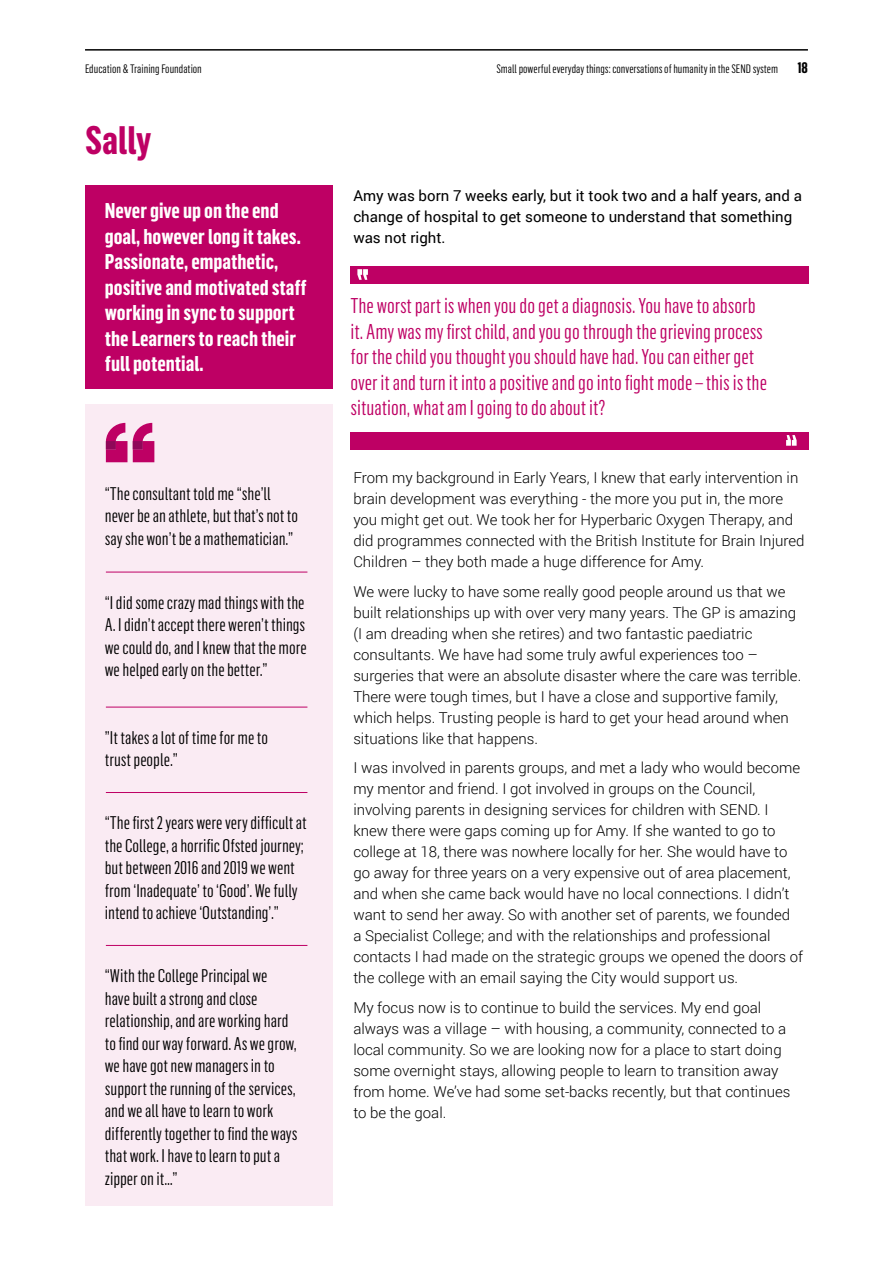
<style>
.page{position:relative;width:893px;height:1263px;background:#fff}
.page>*{position:absolute;margin:0;border:0;box-sizing:border-box;transform-origin:0 0}
.t1{font:700 39px "Flama Condensed";color:#be0064}
.t2{font:21px/25.5px "Flama Condensed";color:#be0064}
.t3{font:700 21px/25.5px "Flama Condensed";color:#fff}
.t4{font:18px/22.5px "Flama Condensed";color:#000}
.t5{font:300 15px/21px "Roboto";color:#000}
.t6{font:15px/21px "Roboto";color:#000}
.t7{font:700 15px "Flama Condensed";color:#000}
.t8{font:12px "Flama Condensed";color:#000}
</style>
<div class="page">
<div style="left:85px;top:404px;width:248px;height:802px;background:#faebf3"></div>
<svg style="left:106px;top:423px;width:21px;height:39px"></svg>
<svg style="left:133px;top:423px;width:21px;height:39px"></svg>
<hr style="left:106px;top:572px;width:201px;height:1px;background:#be0064">
<hr style="left:106px;top:707px;width:201px;height:1px;background:#be0064">
<hr style="left:106px;top:792px;width:201px;height:1px;background:#be0064">
<hr style="left:106px;top:945px;width:201px;height:1px;background:#be0064">
<div style="left:85px;top:185px;width:248px;height:203px;background:#be0064"></div>
<div style="left:351px;top:266px;width:458px;height:17px;background:#be0064"></div>
<div style="left:351px;top:432px;width:458px;height:17px;background:#be0064"></div>
<svg style="left:786px;top:435px;width:11px;height:11px"></svg>
<svg style="left:357px;top:269px;width:11px;height:11px"></svg>
<hr style="left:85px;top:49px;width:723px;height:2px;background:#000">
<p class="t8" style="left:85px;top:61px;width:118px">Education &amp; Training Foundation</p>
<p class="t8" style="left:496px;top:61px;width:283px">Small powerful everyday things: conversations of humanity in the SEND system</p>
<p class="t7" style="left:797px;top:58px;width:12px">18</p>
<p class="t1" style="left:85px;top:115px;width:68px">Sally</p>
<p class="t3" style="left:105px;top:197px;width:203px">Never give up on the end goal, however long it takes.<br>Passionate, empathetic, positive and motivated staff working in sync to support the Learners to reach their full potential.</p>
<p class="t4" style="left:105px;top:481px;width:195px">“The consultant told me “she’ll never be an athlete, but that’s not to say she won’t be a mathematician.”</p>
<p class="t4" style="left:105px;top:591px;width:203px;text-align:justify">“I did some crazy mad things with the A. I didn’t accept there weren’t things we could do, and I knew that the more we helped early on the better.”</p>
<p class="t4" style="left:105px;top:725px;width:165px">”It takes a lot of time for me to trust people.”</p>
<p class="t4" style="left:105px;top:811px;width:203px">“The first 2 years were very difficult at the College, a horrific Ofsted journey; but between 2016 and 2019 we went from ‘Inadequate’ to ‘Good’. We fully intend to achieve ‘Outstanding’.”</p>
<p class="t4" style="left:105px;top:964px;width:194px">“With the College Principal we<br>have built a strong and close relationship, and are working hard to find our way forward. As we grow, we have got new managers in to support the running of the services, and we all have to learn to work differently together to find the ways that work. I have to learn to put a zipper on it…”</p>
<p class="t6" style="left:353px;top:184px;width:450px">Amy was born 7 weeks early, but it took two and a half years, and a change of hospital to get someone to understand that something was not right.</p>
<p class="t2" style="left:351px;top:292px;width:418px">The worst part is when you do get a diagnosis. You have to absorb it. Amy was my first child, and you go through the grieving process for the child you thought you should have had. You can either get over it and turn it into a positive and go into fight mode – this is the situation, what am I going to do about it?</p>
<p class="t5" style="left:353px;top:467px;width:453px">From my background in Early Years, I knew that early intervention in brain development was everything - the more you put in, the more you might get out. We took her for Hyperbaric Oxygen Therapy, and did programmes connected with the British Institute for Brain Injured Children – they both made a huge difference for Amy.</p>
<p class="t5" style="left:353px;top:580px;width:449px">We were lucky to have some really good people around us that we built relationships up with over very many years. The GP is amazing (I am dreading when she retires) and two fantastic paediatric consultants. We have had some truly awful experiences too – surgeries that were an absolute disaster where the care was terrible.<br>There were tough times, but I have a close and supportive family, which helps. Trusting people is hard to get your head around when situations like that happens.</p>
<p class="t5" style="left:353px;top:757px;width:451px">I was involved in parents groups, and met a lady who would become my mentor and friend. I got involved in groups on the Council, involving parents in designing services for children with SEND. I knew there were gaps coming up for Amy. If she wanted to go to college at 18, there was nowhere locally for her. She would have to go away for three years on a very expensive out of area placement, and when she came back would have no local connections. I didn’t want to send her away. So with another set of parents, we founded<br>a Specialist College; and with the relationships and professional contacts I had made on the strategic groups we opened the doors of the college with an email saying the City would support us.</p>
<p class="t5" style="left:353px;top:996px;width:439px">My focus now is to continue to build the services. My end goal always was a village – with housing, a community, connected to a local community. So we are looking now for a place to start doing some overnight stays, allowing people to learn to transition away from home. We’ve had some set-backs recently, but that continues to be the goal.</p>
</div>
